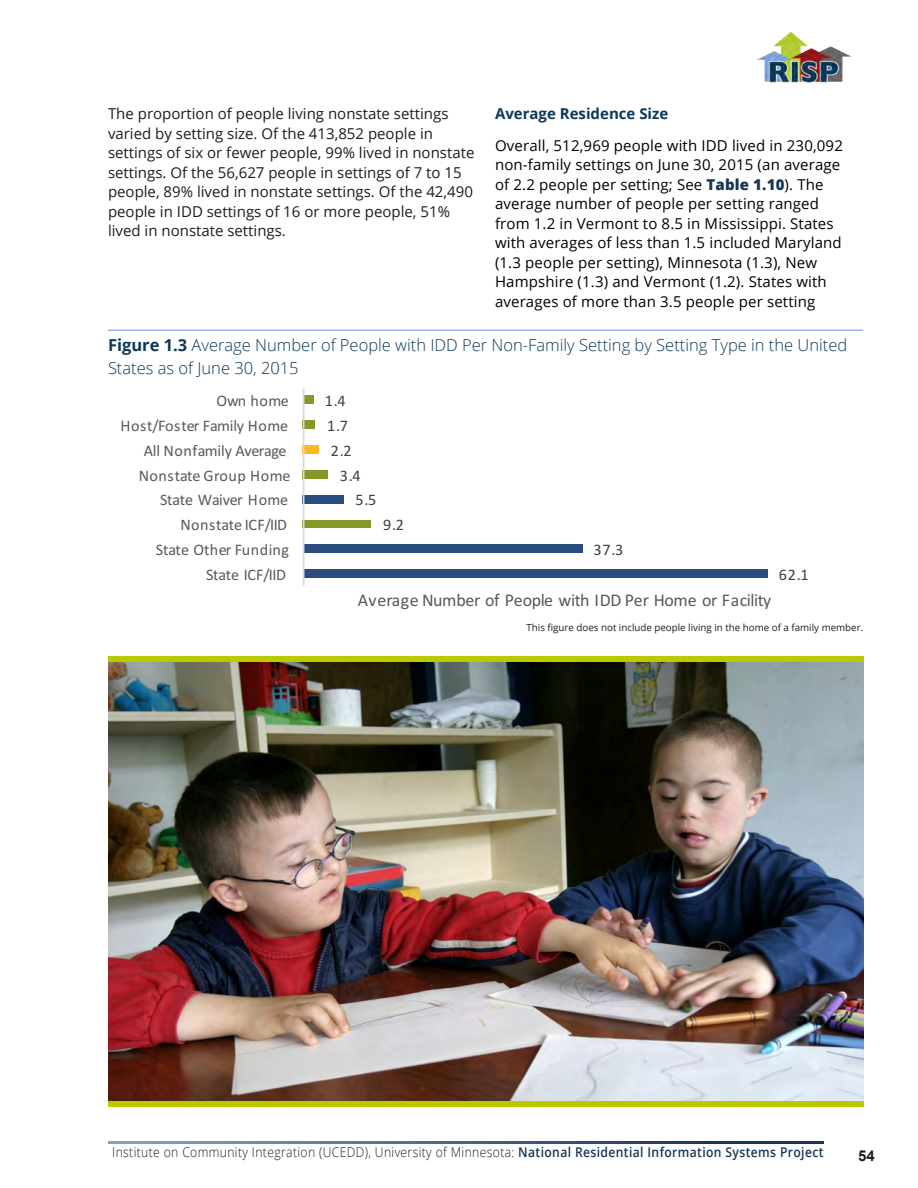
<style>
.page{position:relative;width:918px;height:1188px;background:#fff}
.page>*{position:absolute;margin:0;border:0;box-sizing:border-box;transform-origin:0 0}
.t1{font:18px "Calibri";letter-spacing:-.025em;color:#595959}
.t2{font:300 16.5px/22.5px "Open Sans";color:#0d3958}
.t3{font:16.2px "Calibri";color:#595959}
.t4{font:16.2px "Calibri";color:#404040}
.t5{font:16.2px "Calibri";letter-spacing:.03em;color:#595959}
.t6{font:16.2px "Calibri";letter-spacing:-.02em;color:#595959}
.Body{font:15px/19.5px "Open Sans";letter-spacing:.01em;color:#000}
.Body-2{font:15px/19.5px "Open Sans";color:#1d1d1b}
.Heading_4{font:700 15px "Open Sans";color:#0d3958}
.t7{font:700 15px "Arial";color:#1d1d1b}
.t8{font:300 13.5px "Open Sans";letter-spacing:.03em;color:#1d1d1b;scale:.9 1}
.t9{font:9.75px "Open Sans";color:#1d1d1b}
.s1{font-weight:800;color:#183756}
.s2{font-weight:700}
.s3{font-weight:600;color:#183756}
</style>
<div class="page">
<img style="left:757px;top:31px;width:95px;height:52px">
<svg style="left:108px;top:1142px;width:716px;height:1px"></svg>
<hr style="left:108px;top:330px;width:755px;height:1px;background:#7ba0d4">
<svg style="left:302px;top:388px;width:466px;height:198px"></svg>
<img style="left:108px;top:662px;width:756px;height:440px">
<div style="left:108px;top:1102px;width:756px;height:5px;background:#baca01"></div>
<div style="left:108px;top:657px;width:756px;height:5px;background:#baca01"></div>
<p class="Body-2" style="left:108px;top:104px;width:368px">The proportion of people living nonstate settings varied by setting size. Of the 413,852 people in settings of six or fewer people, 99% lived in nonstate settings. Of the 56,627 people in settings of 7 to 15 people, 89% lived in nonstate settings. Of the 42,490 people in IDD settings of 16 or more people, 51% lived in nonstate settings.</p>
<p class="Heading_4" style="left:495px;top:103px;width:175px">Average Residence Size</p>
<p class="Body" style="left:495px;top:135px;width:349px">Overall, 512,969 people with IDD lived in 230,092 non-family settings on June 30, 2015 (an average of 2.2 people per setting; See <span class="s1">Table 1.10</span>). The average number of people per setting ranged from 1.2 in Vermont to 8.5 in Mississippi. States with averages of less than 1.5 included Maryland (1.3 people per setting), Minnesota (1.3), New Hampshire (1.3) and Vermont (1.2). States with averages of more than 3.5 people per setting</p>
<p class="t2" style="left:108px;top:333px;width:741px"><span class="s2">Figure 1.3</span> Average Number of People with IDD Per Non-Family Setting by Setting Type in the United<br>States as of June 30, 2015</p>
<p class="t3" style="left:216px;top:390px;width:74px">Own home</p>
<p class="t4" style="left:325px;top:390px;width:22px">1.4</p>
<p class="t3" style="left:120px;top:414px;width:169px">Host/Foster Family Home</p>
<p class="t4" style="left:327px;top:414px;width:22px">1.7</p>
<p class="t3" style="left:144px;top:439px;width:144px">All Nonfamily Average</p>
<p class="t4" style="left:331px;top:439px;width:22px">2.2</p>
<p class="t5" style="left:139px;top:464px;width:153px">Nonstate Group Home</p>
<p class="t4" style="left:340px;top:464px;width:22px">3.4</p>
<p class="t3" style="left:160px;top:489px;width:130px">State Waiver Home</p>
<p class="t4" style="left:356px;top:489px;width:22px">5.5</p>
<p class="t3" style="left:180px;top:514px;width:108px">Nonstate ICF/IID</p>
<p class="t4" style="left:383px;top:514px;width:22px">9.2</p>
<p class="t3" style="left:156px;top:538px;width:135px">State Other Funding</p>
<p class="t4" style="left:594px;top:538px;width:31px">37.3</p>
<p class="t6" style="left:206px;top:563px;width:81px">State ICF/IID</p>
<p class="t4" style="left:779px;top:563px;width:31px">62.1</p>
<p class="t1" style="left:358px;top:588px;width:415px">Average Number of People with IDD Per Home or Facility</p>
<p class="t9" style="left:526px;top:621px;width:338px">This figure does not include people living in the home of a family member.</p>
<p class="t8" style="left:112px;top:1143px;width:792px">Institute on Community Integration (UCEDD), University of Minnesota: <span class="s3">National Residential Information Systems Project</span></p>
<p class="t7" style="left:858px;top:1145px;width:18px">54</p>
</div>
